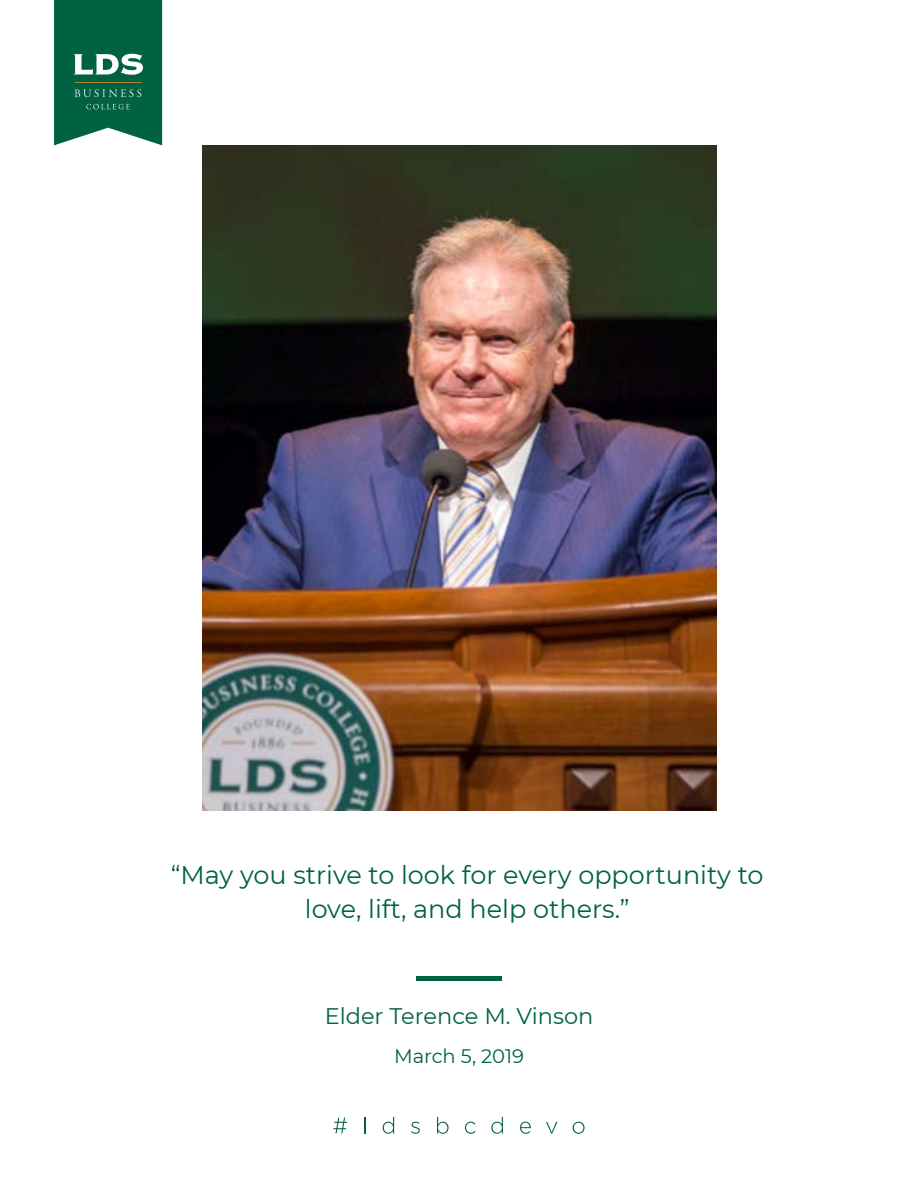
<style>
.page{position:relative;width:918px;height:1188px;background:#fff}
.page>*{position:absolute;margin:0;border:0;box-sizing:border-box;transform-origin:0 0}
.t1{font:25.5px/33.8px "Montserrat";color:#006242;text-align:center}
.t2{font:22.5px "Montserrat";color:#006242}
.t3{font:19.5px "Montserrat";color:#006242}
</style>
<div class="page">
<svg style="left:333px;top:1118px;width:14px;height:16px"></svg>
<svg style="left:364px;top:1117px;width:1px;height:17px"></svg>
<svg style="left:383px;top:1117px;width:11px;height:17px"></svg>
<svg style="left:411px;top:1122px;width:9px;height:12px"></svg>
<svg style="left:437px;top:1117px;width:12px;height:17px"></svg>
<svg style="left:465px;top:1122px;width:11px;height:12px"></svg>
<svg style="left:491px;top:1117px;width:12px;height:17px"></svg>
<svg style="left:520px;top:1122px;width:11px;height:12px"></svg>
<svg style="left:546px;top:1122px;width:11px;height:12px"></svg>
<svg style="left:573px;top:1122px;width:12px;height:12px"></svg>
<svg style="left:54px;top:0;width:108px;height:145px;background:#1e7458"></svg>
<hr style="left:75px;top:82px;width:67px;height:1px;background:#ae842d">
<img style="left:202px;top:145px;width:514px;height:665px">
<hr style="left:416px;top:977px;width:86px;height:4px;background:#006242">
<p class="t1" style="left:171px;top:857px;width:594px">“May you strive to look for every opportunity to love, lift, and help others.”</p>
<p class="t2" style="left:325px;top:1001px;width:270px">Elder Terence M. Vinson</p>
<p class="t3" style="left:394px;top:1043px;width:131px">March 5, 2019</p>
</div>
